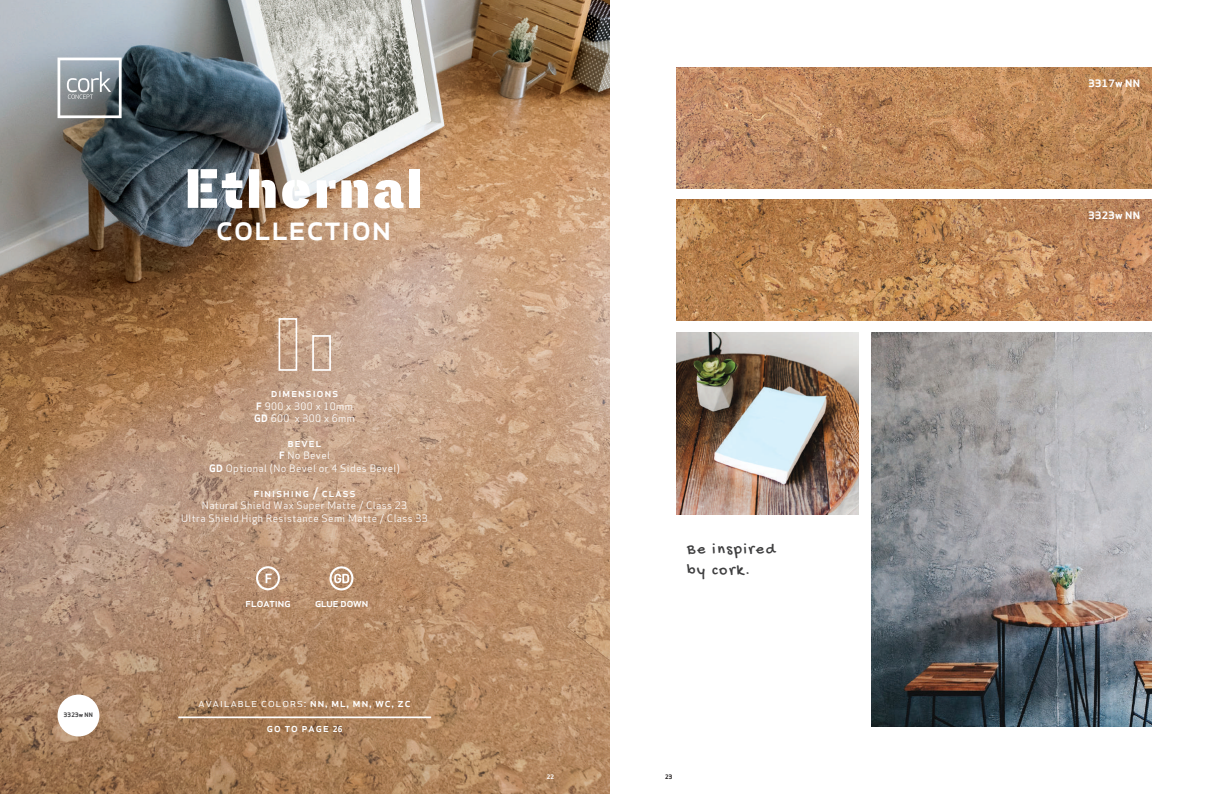
<style>
.page{position:relative;width:1219px;height:794px;background:#fff}
.page>*{position:absolute;margin:0;border:0;box-sizing:border-box;transform-origin:0 0}
.t1{font:55.3px "Lorimer No 2 Stencil";letter-spacing:.04em;color:#fff}
.t2{font:34.8px "Apex Sans C Medium";letter-spacing:-.02em;color:#fff}
.t3{font:16px/21px "Gochi Hand";letter-spacing:.1em;color:#3e3e3f}
.t4{font:12px "Apex Sans C Medium";letter-spacing:.04em;color:#fff}
.t5{font:12px "Apex Sans C Book";letter-spacing:.04em;color:#fff}
.t6{font:12px "Apex Sans C Medium";letter-spacing:-.04em;color:#fff}
.t7{font:12px "Apex Sans C Medium";letter-spacing:-.06em;color:#fff}
.t8{font:10px/12.5px "Apex Sans T Book";letter-spacing:.04em;color:#fff;text-align:center}
.t9{font:10px "Apex Sans T Bold";letter-spacing:.02em;color:#fff;scale:1.07 1}
.t10{font:6px "Apex Sans C Bold";letter-spacing:.02em;color:#3e3e3f}
.t11{font:6px "Apex Sans T Bold";color:#fff}
.t12{font:6px "Apex Sans T Bold";color:#231f20}
.s1{font-family:"Apex Sans T Bold"}
.s2{font-family:"Apex Sans C Medium"}
.s3{font-family:"Apex Sans C Bold";font-size:8px}
</style>
<div class="page">
<img style="left:871px;top:332px;width:281px;height:394px">
<img style="left:677px;top:332px;width:182px;height:182px">
<img style="left:677px;top:67px;width:475px;height:121px">
<img style="left:677px;top:199px;width:475px;height:121px">
<img style="left:0;top:0;width:609px;height:794px">
<svg style="left:256px;top:566px;width:24px;height:24px"></svg>
<svg style="left:329px;top:566px;width:24px;height:24px"></svg>
<div style="left:58px;top:694px;width:41px;height:42px;background:#fff;border-radius:50%"></div>
<svg style="left:58px;top:58px;width:64px;height:60px"></svg>
<div style="left:279px;top:318px;width:18px;height:53px;border:2px solid #fff"></div>
<div style="left:312px;top:335px;width:19px;height:36px;border:2px solid #fff"></div>
<hr style="left:178px;top:716px;width:253px;height:2px;background:#fff">
<p class="t10" style="left:64px;top:711px;width:31px">3323w NN</p>
<h1 class="t1" style="left:184px;top:156px;width:240px">Ethernal</h1>
<h2 class="t2" style="left:215px;top:205px;width:178px">collection</h2>
<p class="t4" style="left:271px;top:385px;width:69px">dimensions</p>
<p class="t8" style="left:254px;top:399px;width:102px;text-align:left"><span class="s1">F</span> 900 x 300 x 10mm<br><span class="s1">GD</span> 600 x 300 x 6mm</p>
<p class="t4" style="left:288px;top:435px;width:36px">bevel</p>
<p class="t8" style="left:209px;top:449px;width:192px"><span class="s1">F</span> No Bevel<br><span class="s1">GD</span> Optional (No Bevel or 4 Sides Bevel)</p>
<p class="t4" style="left:253px;top:484px;width:104px">finishing / class</p>
<p class="t8" style="left:181px;top:499px;width:248px">Natural Shield Wax Super Matte / Class 23<br>Ultra Shield High Resistance Semi Matte / Class 33</p>
<p class="t6" style="left:245px;top:595px;width:47px">floating</p>
<p class="t7" style="left:315px;top:595px;width:55px">glue down</p>
<p class="t5" style="left:198px;top:694px;width:214px">available colors: <span class="s2">nn, ml, mn, wc, zc</span></p>
<p class="t4" style="left:266px;top:719px;width:78px">go to page <span class="s3">26</span></p>
<p class="t11" style="left:547px;top:773px;width:9px">22</p>
<h3 class="t3" style="left:687px;top:539px;width:89px">Be inspired by cork.</h3>
<p class="t12" style="left:665px;top:773px;width:9px">23</p>
<p class="t9" style="left:1089px;top:77px;width:50px">3317w NN</p>
<p class="t9" style="left:1089px;top:209px;width:50px">3323w NN</p>
</div>
